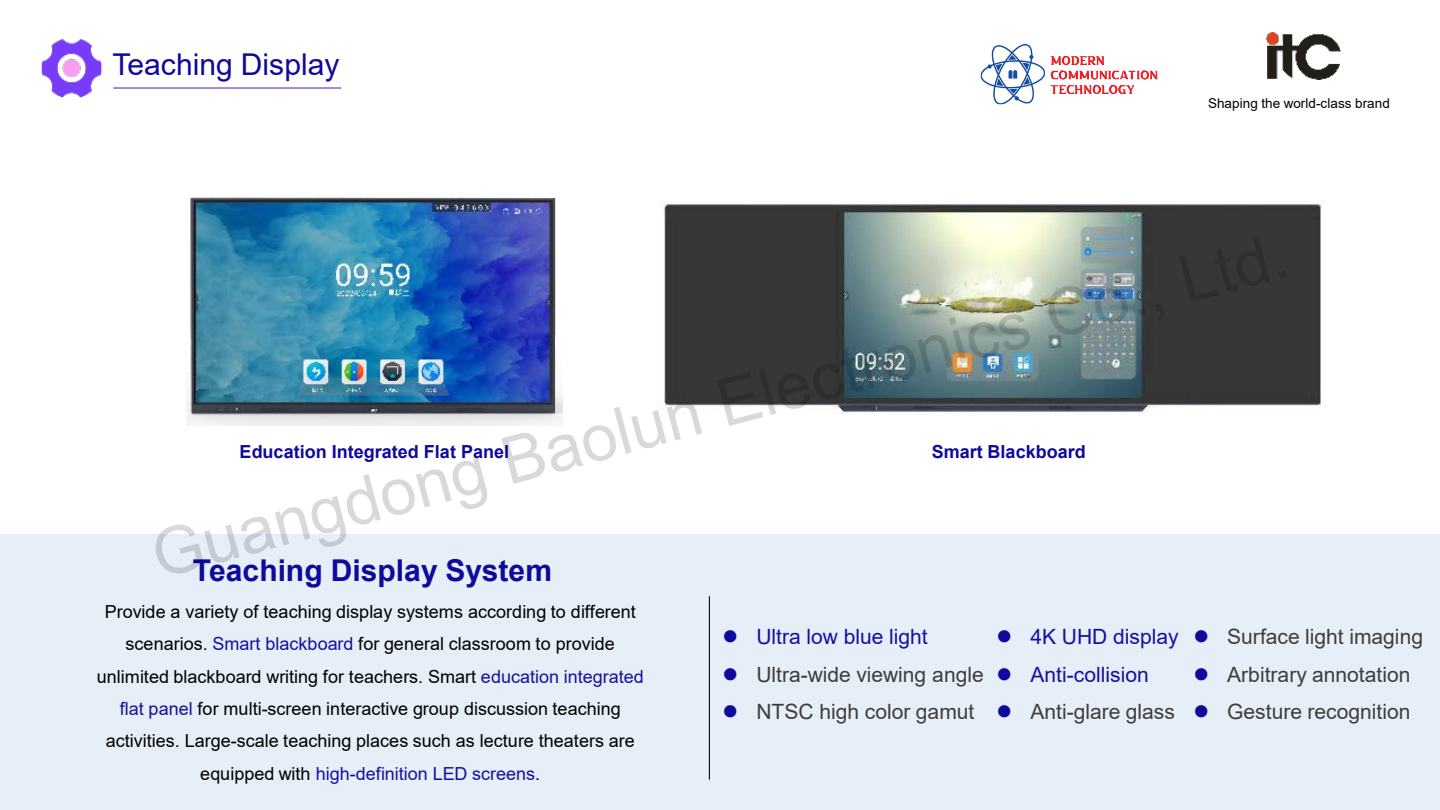
<style>
.page{position:relative;width:1440px;height:810px;background:#fff}
.page>*{position:absolute;margin:0;border:0;box-sizing:border-box;transform-origin:0 0}
.t1{font:65.7px "Arial";color:rgb(0 0 0/.15)}
.t2{font:700 30px "Arial";color:#0f099c}
.t3{font:30px "Arial";color:#0f099c}
.t4{font:21px/37.8px "Arial";color:#3e3e3e}
.t5{font:21px/37.8px "Arial";color:#16109f}
.t6{font:18px/32.4px "Arial";color:#000;text-align:center}
.t7{font:700 18px "Arial";color:#0f099c}
.t8{font:13.5px "Arial";letter-spacing:.005em;color:#000}
.s1{color:#16109f}
</style>
<div class="page">
<img style="left:41px;top:39px;width:62px;height:59px">
<hr style="left:113px;top:87px;width:228px;height:2px;background:#592bbe">
<img style="left:1266px;top:32px;width:74px;height:47px">
<div style="left:0;top:535px;width:1440px;height:275px;background:#e6eef8"></div>
<hr style="left:709px;top:596px;width:1px;height:184px;background:#000">
<img style="left:186px;top:197px;width:376px;height:229px">
<img style="left:663px;top:201px;width:662px;height:213px">
<img style="left:980px;top:44px;width:178px;height:61px">
<h2 class="t3" style="left:112px;top:44px;width:229px">Teaching Display</h2>
<p class="t8" style="left:1208px;top:94px;width:183px">Shaping the world-class brand</p>
<h1 class="t1" style="left:142px;top:513px;width:1174px;rotate:-15deg">Guangdong Baolun Electronics Co., Ltd.</h1>
<p class="t7" style="left:240px;top:439px;width:271px">Education Integrated Flat Panel</p>
<p class="t7" style="left:932px;top:439px;width:156px">Smart Blackboard</p>
<h2 class="t2" style="left:193px;top:549px;width:361px">Teaching Display System</h2>
<p class="t6" style="left:97px;top:595px;width:549px">Provide a variety of teaching display systems according to different scenarios. <span class="s1">Smart blackboard</span> for general classroom to provide unlimited blackboard writing for teachers. Smart <span class="s1">education integrated flat panel</span> for multi-screen interactive group discussion teaching activities. Large-scale teaching places such as lecture theaters are equipped with <span class="s1">high-definition LED screens</span>.</p>
<p class="t5" style="left:757px;top:617px;width:173px">Ultra low blue light</p>
<p class="t4" style="left:757px;top:655px;width:229px">Ultra-wide viewing angle<br>NTSC high color gamut</p>
<p class="t5" style="left:1030px;top:617px;width:150px">4K UHD display<br>Anti-collision</p>
<p class="t4" style="left:1030px;top:693px;width:146px">Anti-glare glass</p>
<p class="t4" style="left:1227px;top:617px;width:197px">Surface light imaging<br>Arbitrary annotation<br>Gesture recognition</p>
</div>
